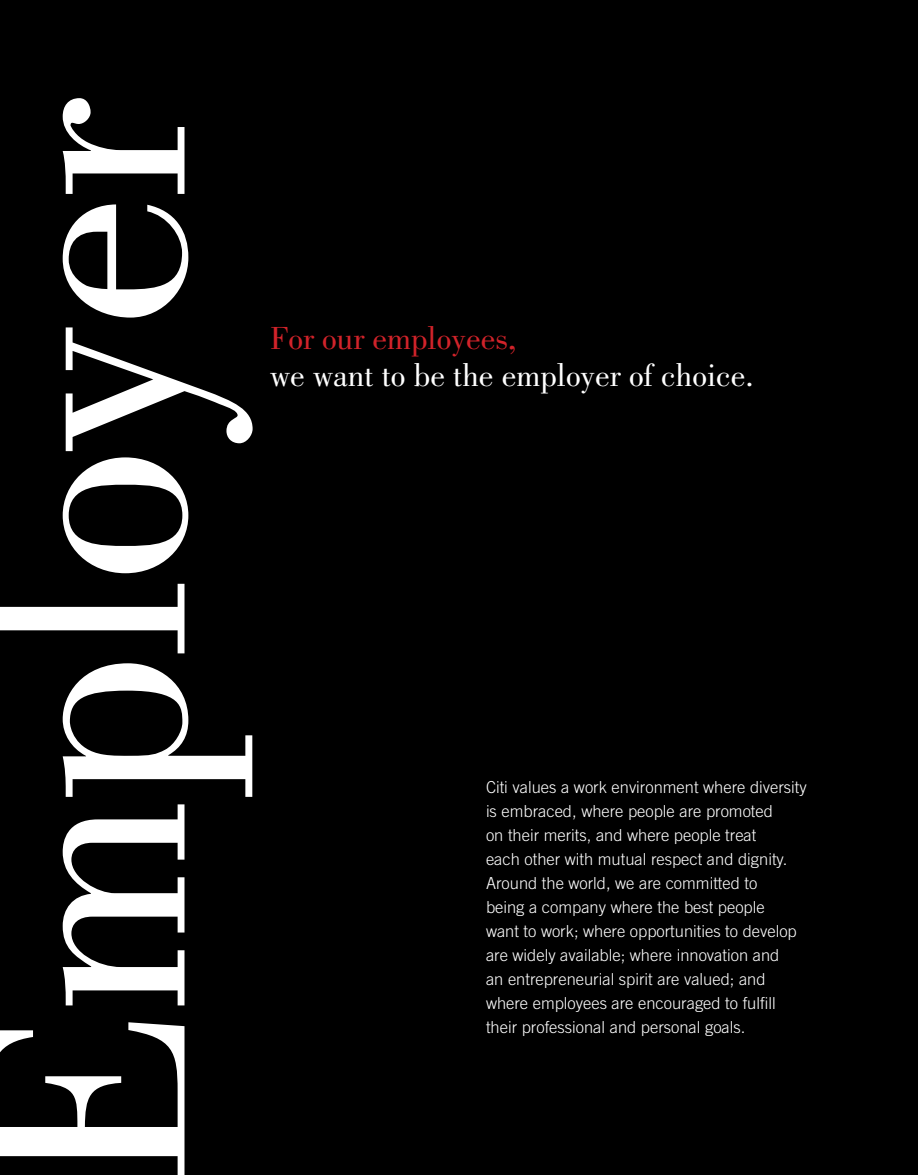
<style>
.page{position:relative;width:918px;height:1175px;background:#fff}
.page>*{position:absolute;margin:0;border:0;box-sizing:border-box;transform-origin:0 0}
.t1{font:300px "Bodoni";letter-spacing:-.02em;color:#fff}
.t2{font:33px "Bodoni";color:#fff}
.t3{font:33px "Bodoni";color:#d2232a}
.t4{font:300 16.5px/24px "Trade Gothic";color:#fff}
</style>
<div class="page">
<div style="left:0;top:0;width:918px;height:1174px;background:#000"></div>
<h1 class="t1" style="left:-81px;top:1191px;width:1094px;rotate:-90deg">Employer</h1>
<h2 class="t3" style="left:270px;top:320px;width:248px">For our employees,</h2>
<h2 class="t2" style="left:270px;top:357px;width:485px">we want to be the employer of choice.</h2>
<p class="t4" style="left:486px;top:775px;width:322px">Citi values a work environment where diversity is embraced, where people are promoted<br>on their merits, and where people treat<br>each other with mutual respect and dignity.<br>Around the world, we are committed to<br>being a company where the best people<br>want to work; where opportunities to develop are widely available; where innovation and<br>an entrepreneurial spirit are valued; and where employees are encouraged to fulfill their professional and personal goals.</p>
</div>
